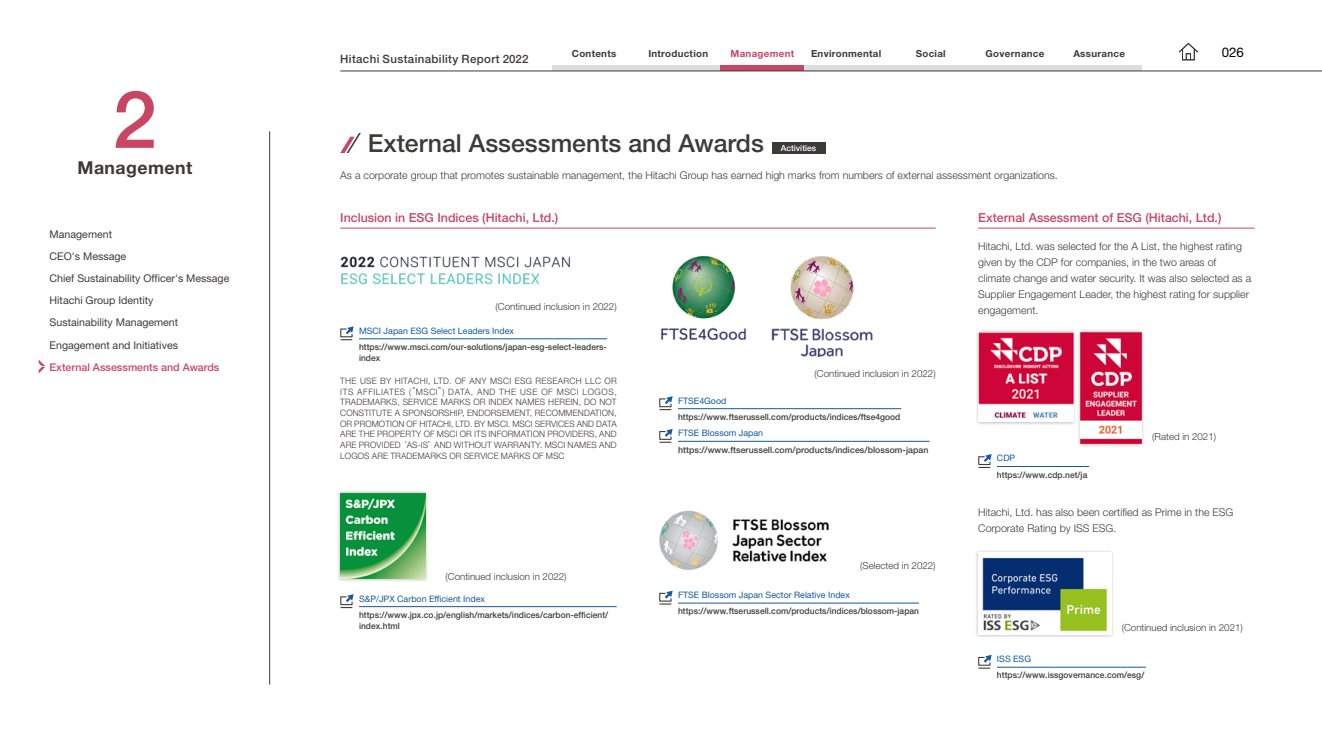
<style>
.page{position:relative;width:1322px;height:745px;background:#fff}
.page>*{position:absolute;margin:0;border:0;box-sizing:border-box;transform-origin:0 0}
.t1{font:500 79.75px "Helvetica Neue LT Std";color:#c84664}
.t2{font:500 24.75px "Helvetica Neue LT Std";color:#3e3a39}
.t3{font:700 17.75px "Helvetica Neue LT Std";letter-spacing:.025em;color:#3e3a39}
.t4{font:13.25px "Helvetica Neue LT Std";color:#000}
.t5{font:500 12.38px "Helvetica Neue LT Std";color:#c84664}
.t6{font:500 11.5px "Helvetica Neue LT Std";letter-spacing:.03em;color:#3e3a39}
.t7{font:300 10.62px/16px "Helvetica Neue LT Std";color:#3e3a39}
.t8{font:10.62px/22.1px "Helvetica Neue LT Std";color:#3e3a39}
.t9{font:500 10.62px "Helvetica Neue LT Std";color:#c84664}
.t10{font:300 9.75px "Helvetica Neue LT Std";color:#3e3a39}
.t11{font:700 9.75px "Helvetica Neue LT Std";letter-spacing:.03em;color:#3e3a39}
.t12{font:700 9.75px "Helvetica Neue LT Std";letter-spacing:.03em;color:#c84664}
.t13{font:8.88px "Helvetica Neue LT Std";color:#15599f}
.t14{font:300 8.75px/10.6px "Helvetica Neue LT Std";letter-spacing:.015em;color:#3e3a39;text-align:justify}
.t15{font:500 8.75px/10.6px "Helvetica Neue LT Std";letter-spacing:.005em;color:#3e3a39;scale:.96 1}
.t16{font:500 8.75px "Helvetica Neue LT Std";letter-spacing:.005em;color:#3e3a39}
.t17{font:500 8.38px "Helvetica Neue LT Std";color:#fff}
.s1{font-family:"UD Shin Go Pro";font-size:8px}
</style>
<div class="page">
<div style="left:973px;top:65px;width:84px;height:5px;background:#dcdddd"></div>
<div style="left:1057px;top:65px;width:84px;height:5px;background:#dcdddd"></div>
<div style="left:636px;top:65px;width:84px;height:5px;background:#dcdddd"></div>
<div style="left:720px;top:65px;width:84px;height:5px;background:#c84664"></div>
<div style="left:888px;top:65px;width:85px;height:5px;background:#dcdddd"></div>
<div style="left:804px;top:65px;width:84px;height:5px;background:#dcdddd"></div>
<div style="left:552px;top:65px;width:84px;height:5px;background:#dcdddd"></div>
<svg style="left:1179px;top:43px;width:19px;height:17px"></svg>
<hr style="left:359px;top:606px;width:258px;height:1px;background:#15599f">
<svg style="left:340px;top:594px;width:14px;height:12px"></svg>
<hr style="left:269px;top:131px;width:1px;height:553px;background:#3e3a39">
<svg style="left:39px;top:360px;width:6px;height:13px"></svg>
<hr style="left:340px;top:70px;width:982px;height:1px;background:#3e3a39">
<img style="left:340px;top:256px;width:230px;height:29px">
<img style="left:659px;top:510px;width:170px;height:60px">
<div style="left:337px;top:489px;width:92px;height:92px;background:#000;opacity:.3"></div>
<img style="left:340px;top:493px;width:85px;height:85px">
<div style="left:975px;top:329px;width:101px;height:96px;background:#000;opacity:.3"></div>
<img style="left:979px;top:332px;width:94px;height:89px">
<div style="left:1076px;top:328px;width:69px;height:119px;background:#000;opacity:.3"></div>
<img style="left:1081px;top:332px;width:60px;height:111px">
<img style="left:660px;top:256px;width:87px;height:85px">
<img style="left:771px;top:256px;width:102px;height:100px">
<div style="left:974px;top:548px;width:140px;height:89px;background:#000;opacity:.3"></div>
<img style="left:978px;top:552px;width:133px;height:82px">
<svg style="left:340px;top:133px;width:21px;height:20px"></svg>
<div style="left:772px;top:142px;width:53px;height:12px;background:#3e3a39"></div>
<hr style="left:340px;top:227px;width:595px;height:1px;background:#c84664">
<hr style="left:978px;top:227px;width:276px;height:1px;background:#c84664">
<hr style="left:678px;top:602px;width:241px;height:1px;background:#15599f">
<svg style="left:659px;top:590px;width:14px;height:14px"></svg>
<hr style="left:678px;top:440px;width:251px;height:1px;background:#15599f">
<svg style="left:659px;top:429px;width:14px;height:13px"></svg>
<hr style="left:678px;top:408px;width:223px;height:1px;background:#15599f">
<svg style="left:659px;top:396px;width:14px;height:14px"></svg>
<hr style="left:359px;top:338px;width:248px;height:1px;background:#15599f">
<svg style="left:340px;top:326px;width:14px;height:14px"></svg>
<hr style="left:997px;top:466px;width:92px;height:1px;background:#15599f">
<svg style="left:978px;top:454px;width:13px;height:13px"></svg>
<hr style="left:997px;top:666px;width:149px;height:1px;background:#15599f">
<svg style="left:978px;top:655px;width:13px;height:13px"></svg>
<h1 class="t1" style="left:112px;top:72px;width:46px">2</h1>
<h3 class="t3" style="left:78px;top:156px;width:116px">Management</h3>
<p class="t8" style="left:50px;top:222px;width:181px">Management<br>CEO's Message<br>Chief Sustainability Officer's Message<br>Hitachi Group Identity<br>Sustainability Management<br>Engagement and Initiatives</p>
<p class="t9" style="left:50px;top:360px;width:171px">External Assessments and Awards</p>
<p class="t6" style="left:340px;top:52px;width:190px">Hitachi Sustainability Report 2022</p>
<p class="t11" style="left:572px;top:48px;width:46px">Contents</p>
<p class="t11" style="left:648px;top:48px;width:61px">Introduction</p>
<p class="t12" style="left:730px;top:48px;width:65px">Management</p>
<p class="t11" style="left:811px;top:48px;width:72px">Environmental</p>
<p class="t11" style="left:916px;top:48px;width:31px">Social</p>
<p class="t11" style="left:985px;top:48px;width:60px">Governance</p>
<p class="t11" style="left:1073px;top:48px;width:53px">Assurance</p>
<p class="t4" style="left:1221px;top:44px;width:24px">026</p>
<h2 class="t2" style="left:368px;top:128px;width:398px">External Assessments and Awards</h2>
<p class="t17" style="left:781px;top:143px;width:37px">Activities</p>
<p class="t7" style="left:340px;top:167px;width:719px">As a corporate group that promotes sustainable management, the Hitachi Group has earned high marks from numbers of external assessment organizations.</p>
<p class="t5" style="left:340px;top:210px;width:220px">Inclusion in ESG Indices (Hitachi, Ltd.)</p>
<p class="t5" style="left:978px;top:210px;width:245px">External Assessment of ESG (Hitachi, Ltd.)</p>
<p class="t7" style="left:978px;top:238px;width:274px">Hitachi, Ltd. was selected for the A List, the highest rating given by the CDP for companies, in the two areas of climate change and water security. It was also selected as a Supplier Engagement Leader, the highest rating for supplier engagement.</p>
<p class="t10" style="left:495px;top:300px;width:123px">(Continued inclusion in 2022)</p>
<p class="t13" style="left:359px;top:325px;width:157px">MSCI Japan ESG Select Leaders Index</p>
<p class="t15" style="left:359px;top:341px;width:260px">https://www.msci.com/our-solutions/japan-esg-select-leaders&shy;index</p>
<p class="t14" style="left:340px;top:375px;width:278px">THE USE BY HITACHI, LTD. OF ANY MSCI ESG RESEARCH LLC OR ITS AFFILIATES (<span class="s1">“</span>MSCI<span class="s1">”</span>) DATA, AND THE USE OF MSCI LOGOS, TRADEMARKS, SERVICE MARKS OR INDEX NAMES HEREIN, DO NOT CONSTITUTE A SPONSORSHIP, ENDORSEMENT, RECOMMENDATION, OR PROMOTION OF HITACHI, LTD. BY MSCI. MSCI SERVICES AND DATA ARE THE PROPERTY OF MSCI OR ITS INFORMATION PROVIDERS, AND ARE PROVIDED <span class="s1">‘</span>AS-IS<span class="s1">’</span>AND WITHOUT WARRANTY. MSCI NAMES AND LOGOS ARE TRADEMARKS OR SERVICE MARKS OF MSC</p>
<p class="t10" style="left:445px;top:570px;width:123px">(Continued inclusion in 2022)</p>
<p class="t13" style="left:359px;top:592px;width:127px">S&amp;P/JPX Carbon Efficient Index</p>
<p class="t15" style="left:359px;top:609px;width:261px">https://www.jpx.co.jp/english/markets/indices/carbon-efficient/ index.html</p>
<p class="t10" style="left:814px;top:367px;width:123px">(Continued inclusion in 2022)</p>
<p class="t13" style="left:678px;top:395px;width:50px">FTSE4Good</p>
<p class="t15" style="left:678px;top:411px;width:233px">https://www.ftserussell.com/products/indices/ftse4good</p>
<p class="t13" style="left:678px;top:427px;width:87px">FTSE Blossom Japan</p>
<p class="t16" style="left:678px;top:444px;width:252px">https://www.ftserussell.com/products/indices/blossom-japan</p>
<p class="t10" style="left:860px;top:559px;width:77px">(Selected in 2022)</p>
<p class="t13" style="left:678px;top:589px;width:173px">FTSE Blossom Japan Sector Relative Index</p>
<p class="t15" style="left:678px;top:605px;width:253px">https://www.ftserussell.com/products/indices/blossom-japan</p>
<p class="t13" style="left:997px;top:452px;width:20px">CDP</p>
<p class="t15" style="left:997px;top:469px;width:96px">https://www.cdp.net/ja</p>
<p class="t10" style="left:1152px;top:430px;width:65px">(Rated in 2021)</p>
<p class="t7" style="left:978px;top:504px;width:257px">Hitachi, Ltd. has also been certified as Prime in the ESG<br>Corporate Rating by ISS ESG.</p>
<p class="t10" style="left:1121px;top:620px;width:123px">(Continued inclusion in 2021)</p>
<p class="t13" style="left:997px;top:653px;width:36px">ISS ESG</p>
<p class="t15" style="left:997px;top:669px;width:155px">https://www.issgovernance.com/esg/</p>
</div>
